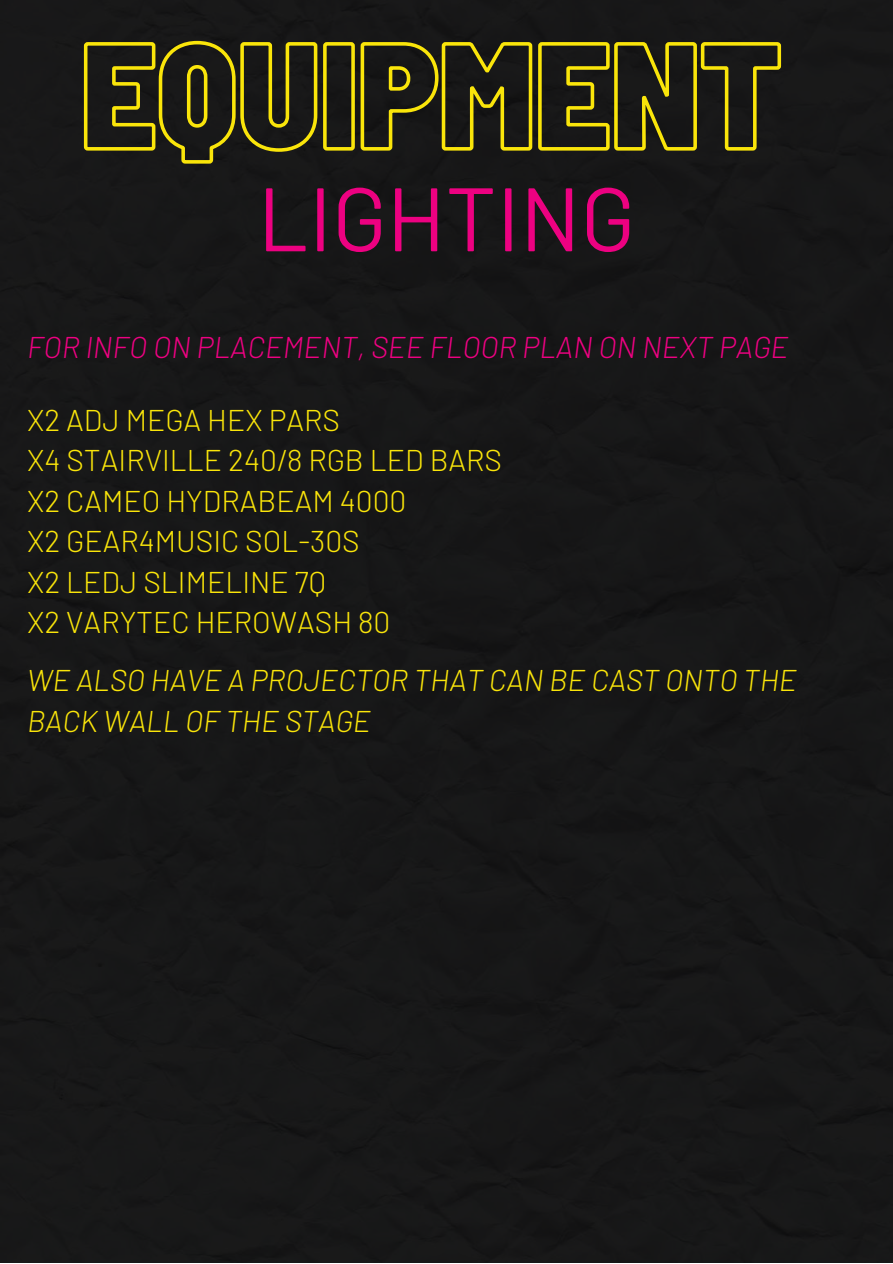
<style>
.page{position:relative;width:893px;height:1264px;background:#fff}
.page>*{position:absolute;margin:0;border:0;box-sizing:border-box;transform-origin:0 0}
.t1{font:90px "Barlow";color:#ed0181}
.t2{font:300 30px/40.5px "Barlow";color:#fae50a}
.t3{font:italic 300 30px/40.5px "Barlow";color:#fae50a}
.t4{font:italic 300 30px "Barlow";color:#ed0181}
</style>
<div class="page">
<div style="left:0;top:0;width:892px;height:1262px;background:#171718"></div>
<svg style="left:82px;top:39px;width:700px;height:126px;background:#3b3815"></svg>
<h1 class="t1" style="left:258px;top:161px;width:379px">LIGHTING</h1>
<p class="t4" style="left:27px;top:328px;width:762px">FOR INFO ON PLACEMENT, SEE FLOOR PLAN ON NEXT PAGE</p>
<p class="t2" style="left:27px;top:398px;width:476px">X2 ADJ MEGA HEX PARS<br>X4 STAIRVILLE 240/8 RGB LED BARS<br>X2 CAMEO HYDRABEAM 4000<br>X2 GEAR4MUSIC SOL-30S<br>X2 LEDJ SLIMELINE 7Q<br>X2 VARYTEC HEROWASH 80</p>
<p class="t3" style="left:27px;top:659px;width:771px">WE ALSO HAVE A PROJECTOR THAT CAN BE CAST ONTO THE<br>BACK WALL OF THE STAGE</p>
</div>
